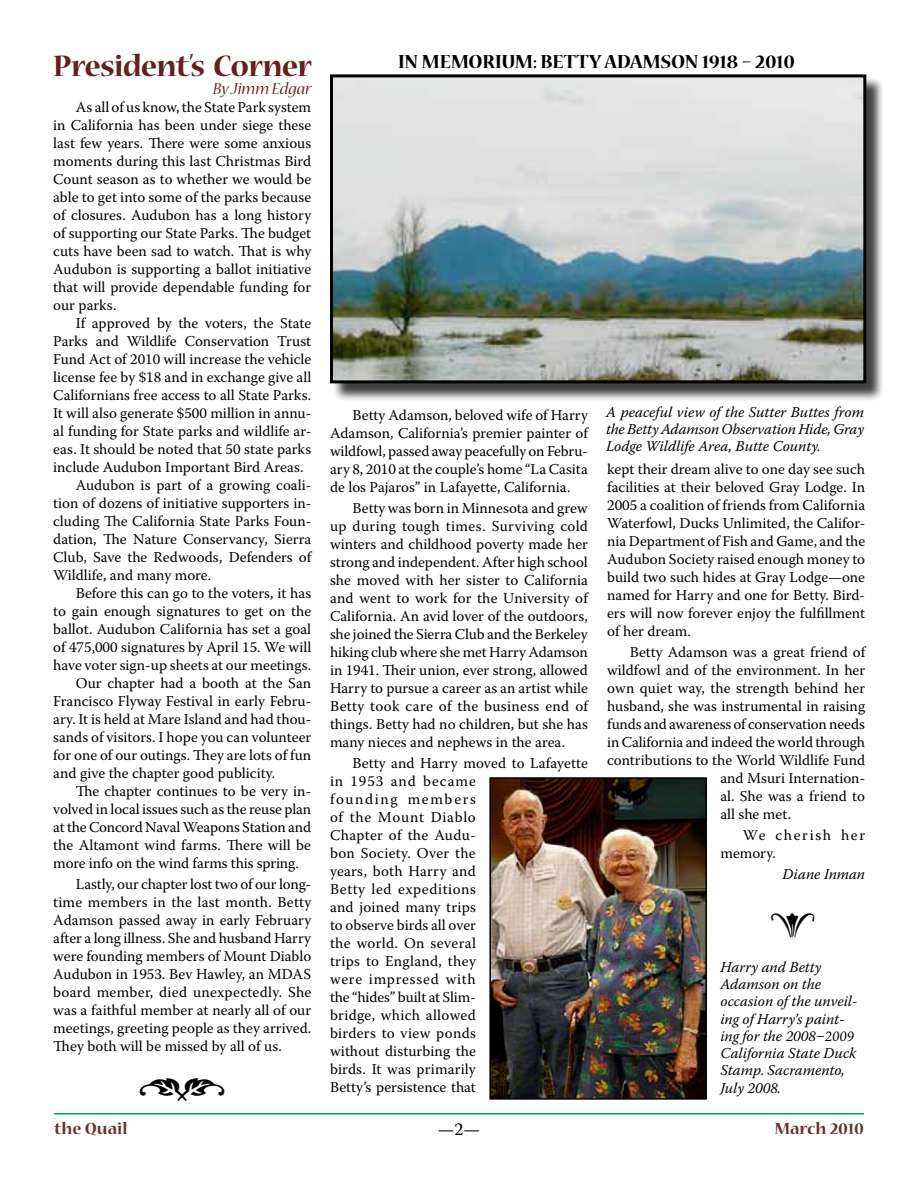
<style>
.page{position:relative;width:918px;height:1188px;background:#fff}
.page>*{position:absolute;margin:0;border:0;box-sizing:border-box;transform-origin:0 0}
.t1{font:45px "Type Embellishments One Let Plain";color:#000}
.t2{font:700 33px "Nueva Std";letter-spacing:-.025em;color:#632121}
.t3{font:700 21px "Nueva Std";color:#000}
.t4{font:700 18px "Nueva Std";color:#633}
.t5{font:italic 18px "Nueva Std";color:#632121}
.t6{font:18px "Warnock Pro";color:#000}
.t7{font:15px/18px "Warnock Pro";color:#000;text-align:justify}
.t8{font:15px/18px "Warnock Pro";letter-spacing:.02em;color:#000}
.t9{font:italic 15px/17.2px "Warnock Pro";color:#000;text-align:justify}
.t10{font:15px/18px "Warnock Pro";letter-spacing:.105em;color:#000}
.s1{font-family:"Adobe Jenson Pro";font-style:normal}
.s2{font-family:"Adobe Jenson Pro"}
</style>
<div class="page">
<hr style="left:54px;top:1113px;width:810px;height:1px;background:#00a651">
<div style="left:332px;top:77px;width:553px;height:325px;background:#000;opacity:.75"></div>
<img style="left:334px;top:78px;width:528px;height:301px">
<div style="left:330px;top:74px;width:536px;height:309px;border:3px solid #000"></div>
<img style="left:492px;top:780px;width:212px;height:317px">
<div style="left:489px;top:777px;width:218px;height:323px;border:2px solid #000"></div>
<h2 class="t2" style="left:53px;top:51px;width:260px">President’s Corner</h2>
<p class="t5" style="left:213px;top:81px;width:100px">By Jimm Edgar</p>
<p class="t7" style="left:53px;top:98px;width:260px;text-indent:22px">As all of us know, the State Park system in California has been under siege these last few years. There were some anxious moments during this last Christmas Bird Count season as to whether we would be able to get into some of the parks because of closures. Audubon has a long history of supporting our State Parks. The budget cuts have been sad to watch. That is why Audubon is supporting a ballot initiative that will provide dependable funding for our parks.</p>
<p class="t7" style="left:76px;top:314px;width:237px">If approved by the voters, the State</p>
<p class="t7" style="left:53px;top:332px;width:260px">Parks and Wildlife Conservation Trust</p>
<p class="t7" style="left:53px;top:350px;width:260px">Fund Act of 2010 will increase the vehicle</p>
<p class="t7" style="left:53px;top:368px;width:260px">license fee by $18 and in exchange give all</p>
<p class="t7" style="left:53px;top:386px;width:260px">Californians free access to all State Parks.</p>
<p class="t7" style="left:53px;top:404px;width:259px">It will also generate $500 million in annu-</p>
<p class="t7" style="left:53px;top:422px;width:259px">al funding for State parks and wildlife ar-</p>
<p class="t7" style="left:53px;top:440px;width:259px">eas. It should be noted that 50 state parks</p>
<p class="t7" style="left:53px;top:458px;width:252px">include Audubon Important Bird Areas.</p>
<p class="t7" style="left:76px;top:476px;width:237px">Audubon is part of a growing coali-</p>
<p class="t7" style="left:53px;top:494px;width:259px">tion of dozens of initiative supporters in-</p>
<p class="t7" style="left:53px;top:512px;width:259px">cluding The California State Parks Foun-</p>
<p class="t7" style="left:53px;top:530px;width:260px">dation, The Nature Conservancy, Sierra</p>
<p class="t7" style="left:53px;top:548px;width:259px">Club, Save the Redwoods, Defenders of</p>
<p class="t7" style="left:53px;top:566px;width:159px">Wildlife, and many more.</p>
<p class="t7" style="left:76px;top:584px;width:237px">Before this can go to the voters, it has</p>
<p class="t7" style="left:53px;top:602px;width:260px">to gain enough signatures to get on the</p>
<p class="t7" style="left:53px;top:620px;width:259px">ballot. Audubon California has set a goal</p>
<p class="t7" style="left:53px;top:638px;width:260px">of 475,000 signatures by April 15. We will</p>
<p class="t7" style="left:53px;top:656px;width:260px">have voter sign-up sheets at our meetings.</p>
<p class="t7" style="left:76px;top:674px;width:237px">Our chapter had a booth at the San</p>
<p class="t7" style="left:53px;top:692px;width:259px">Francisco Flyway Festival in early Febru-</p>
<p class="t7" style="left:53px;top:710px;width:259px">ary. It is held at Mare Island and had thou-</p>
<p class="t7" style="left:53px;top:728px;width:260px">sands of visitors. I hope you can volunteer</p>
<p class="t7" style="left:53px;top:746px;width:260px">for one of our outings. They are lots of fun</p>
<p class="t7" style="left:53px;top:764px;width:224px">and give the chapter good publicity.</p>
<p class="t7" style="left:76px;top:782px;width:237px">The chapter continues to be very in-</p>
<p class="t7" style="left:53px;top:800px;width:260px">volved in local issues such as the reuse plan</p>
<p class="t7" style="left:53px;top:818px;width:259px">at the Concord Naval Weapons Station and</p>
<p class="t7" style="left:53px;top:836px;width:259px">the Altamont wind farms. There will be</p>
<p class="t7" style="left:53px;top:854px;width:247px">more info on the wind farms this spring.</p>
<p class="t7" style="left:53px;top:875px;width:260px;text-indent:22px">Lastly, our chapter lost two of our long&shy;time members in the last month. Betty Adamson passed away in early February after a long illness. She and husband Harry were founding members of Mount Diablo Audubon in 1953. Bev Hawley, an MDAS board member, died unexpectedly. She was a faithful member at nearly all of our meetings, greeting people as they arrived.<br>They both will be missed by all of us.</p>
<h3 class="t3" style="left:398px;top:52px;width:398px">IN MEMORIUM: BETTY ADAMSON 1918 – 2010</h3>
<p class="t9" style="left:606px;top:403px;width:260px">A peaceful view of the Sutter Buttes from the Betty Adamson Observation Hide, Gray Lodge Wildlife Area, Butte County.</p>
<p class="t7" style="left:330px;top:406px;width:260px;text-indent:22px">Betty Adamson, beloved wife of Harry Adamson, California’s premier painter of wildfowl, passed away peacefully on Febru&shy;ary 8, 2010 at the couple’s home “La Casita de los Pajaros” in Lafayette, California.</p>
<p class="t7" style="left:330px;top:499px;width:260px;text-indent:22px">Betty was born in Minnesota and grew up during tough times. Surviving cold winters and childhood poverty made her strong and independent. After high school she moved with her sister to California and went to work for the University of California. An avid lover of the outdoors, she joined the Sierra Club and the Berkeley hiking club where she met Harry Adamson in 1941. Their union, ever strong, allowed Harry to pursue a career as an artist while Betty took care of the business end of things. Betty had no children, but she has many nieces and nephews in the area.</p>
<p class="t8" style="left:330px;top:754px;width:259px;text-indent:22px">Betty and Harry moved to Lafayette in 1953 and became<br>founding members<br>of the Mount Diablo<br>Chapter of the Audu-<br>bon Society. Over the<br>years, both Harry and<br>Betty led expeditions<br>and joined many trips<br>to observe birds all over<br>the world. On several<br>trips to England, they<br>were impressed with<br>the “hides” built at Slim-<br>bridge, which allowed<br>birders to view ponds<br>without disturbing the<br>birds. It was primarily<br>Betty’s persistence that</p>
<p class="t7" style="left:607px;top:460px;width:260px">kept their dream alive to one day see such facilities at their beloved Gray Lodge. In 2005 a coalition of friends from California Waterfowl, Ducks Unlimited, the Califor&shy;nia Department of Fish and Game, and the Audubon Society raised enough money to build two such hides at Gray Lodge—one named for Harry and one for Betty. Bird&shy;ers will now forever enjoy the fulfillment of her dream.</p>
<p class="t7" style="left:630px;top:643px;width:237px">Betty Adamson was a great friend of</p>
<p class="t7" style="left:607px;top:661px;width:259px">wildfowl and of the environment. In her</p>
<p class="t7" style="left:607px;top:679px;width:259px">own quiet way, the strength behind her</p>
<p class="t7" style="left:607px;top:697px;width:260px">husband, she was instrumental in raising</p>
<p class="t7" style="left:607px;top:715px;width:259px">funds and awareness of conservation needs</p>
<p class="t7" style="left:607px;top:733px;width:259px">in California and indeed the world through</p>
<p class="t7" style="left:607px;top:751px;width:260px">contributions to the World Wildlife Fund</p>
<p class="t7" style="left:720px;top:769px;width:146px">and Msuri Internation-</p>
<p class="t7" style="left:720px;top:787px;width:146px">al. She was a friend to</p>
<p class="t7" style="left:720px;top:805px;width:72px">all she met.</p>
<p class="t10" style="left:720px;top:826px;width:146px;text-indent:22px">We cherish her memory.</p>
<p class="t9" style="left:783px;top:866px;width:84px">Diane Inman</p>
<p class="t9" style="left:720px;top:958px;width:139px;text-align:left">Harry and Betty<br>Adamson on the occasion of the unveil&shy;ing of Harry’s paint&shy;ing for the 2008<span class="s1">–</span><span class="s2">2009<br></span>California State Duck<br>Stamp<span class="s2">.</span> Sacramento,</p>
<h1 class="t1" style="left:138px;top:1072px;width:90px">(</h1>
<p class="t9" style="left:720px;top:1079px;width:62px">July 2008.</p>
<p class="t4" style="left:54px;top:1120px;width:75px">the Quail</p>
<p class="t6" style="left:438px;top:1118px;width:44px">—2—</p>
<p class="t4" style="left:775px;top:1120px;width:91px">March 2010</p>
</div>
